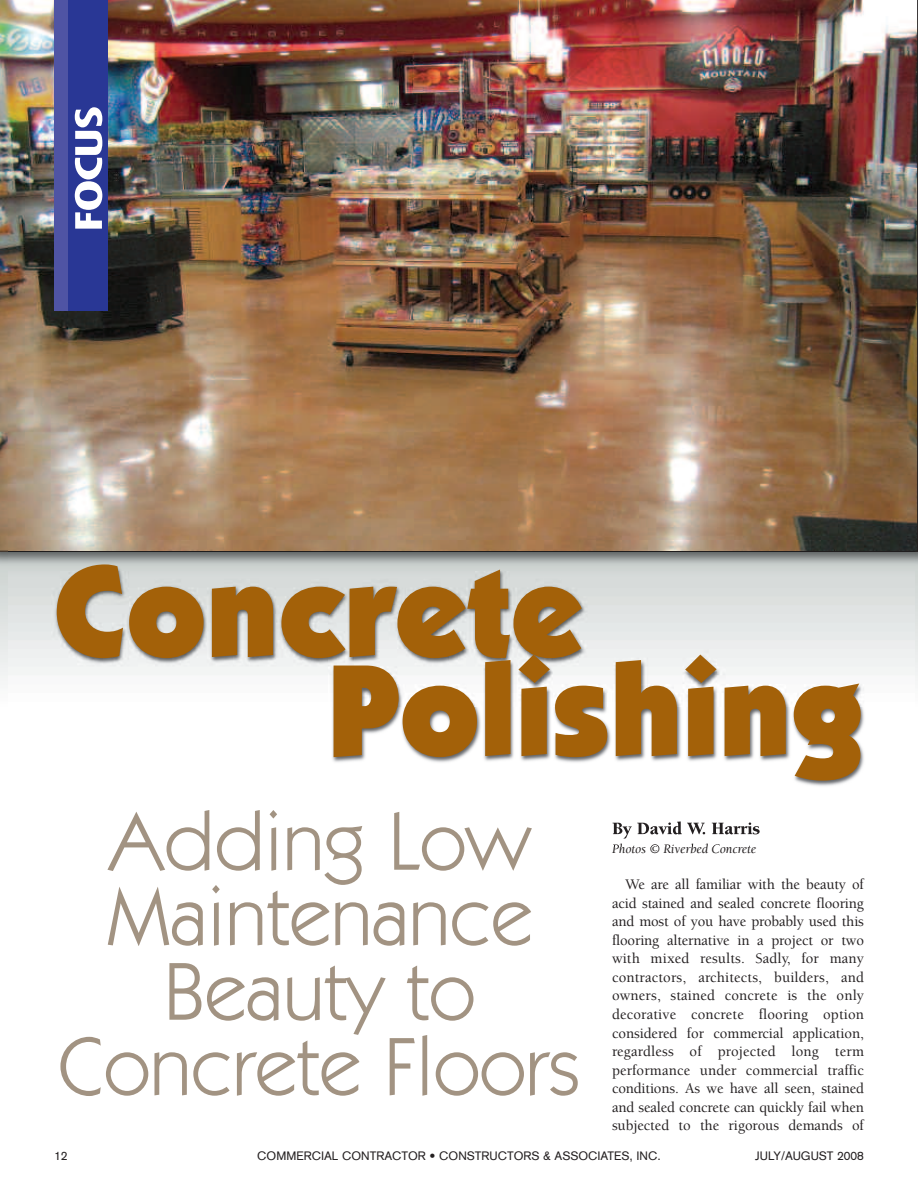
<style>
.page{position:relative;width:918px;height:1188px;background:#fff}
.page>*{position:absolute;margin:0;border:0;box-sizing:border-box;transform-origin:0 0}
.t1{font:900 130.5px/99px "Itc Kabel";color:#a36109}
.t2{font:82.5px/75px "Itc Kabel";color:#a29382;text-align:center}
.t3{font:700 condensed 35.4px "Futura";letter-spacing:-.02em;color:#fff;scale:1.52 1}
.t4{font:500 15px/18.5px "Berkeley";letter-spacing:-.005em;color:#231f20;text-align:justify}
.t5{font:italic 13.5px "Berkeley";letter-spacing:-.01em;color:#231f20}
.t6{font:12px "Akzidenz Grotesk";color:#231f20}
</style>
<div class="page">
<img style="left:0;top:0;width:918px;height:552px">
<div style="left:54px;top:0;width:54px;height:311px;background:#293795"></div>
<div style="left:54px;top:0;width:14px;height:311px;background:#4f54a4"></div>
<img style="left:8px;top:541px;width:906px;height:306px">
<img style="left:613px;top:821px;width:107px;height:18px">
<img style="left:612px;top:844px;width:65px;height:3px">
<h3 class="t3" style="left:73px;top:231px;width:84px;rotate:-90deg">FOCUS</h3>
<h1 class="t1" style="left:327px;top:573px;width:538px;text-indent:-273px">Concrete<br>Polishing</h1>
<h2 class="t2" style="left:58px;top:810px;width:524px">Adding Low<br>Maintenance<br>Beauty to<br>Concrete Floors</h2>
<p class="t5" style="left:612px;top:844px;width:146px">Photos © Riverbed Concrete</p>
<p class="t4" style="left:612px;top:877px;width:254px;text-indent:13px">We are all familiar with the beauty of acid stained and sealed concrete flooring and most of you have probably used this flooring alternative in a project or two with mixed results. Sadly, for many contractors, architects, builders, and owners, stained concrete is the only decorative concrete flooring option considered for commercial application, regardless of projected long term performance under commercial traffic conditions. As we have all seen, stained and sealed concrete can quickly fail when subjected to the rigorous demands of</p>
<p class="t6" style="left:54px;top:1152px;width:15px">12</p>
<p class="t6" style="left:257px;top:1152px;width:405px">COMMERCIAL CONTRACTOR • CONSTRUCTORS &amp; ASSOCIATES, INC.</p>
<p class="t6" style="left:755px;top:1152px;width:110px">JULY/AUGUST 2008</p>
</div>
